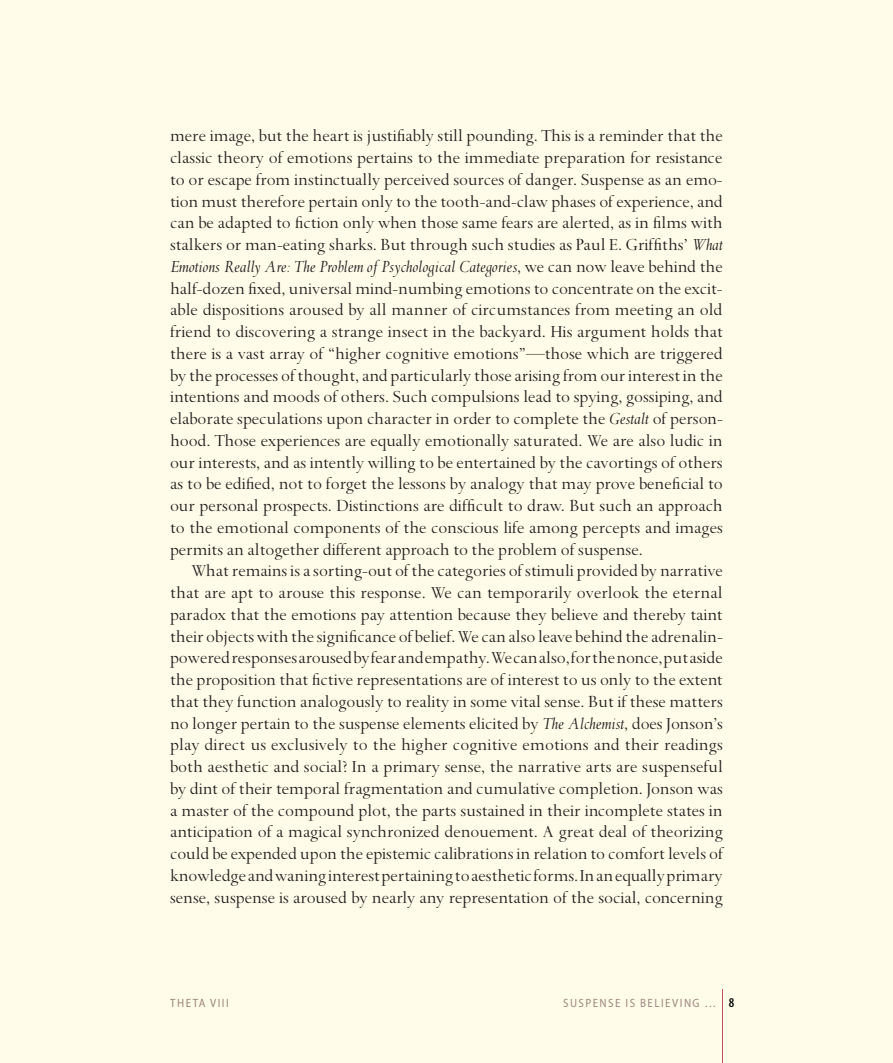
<style>
.page{position:relative;width:893px;height:1063px;background:#fffde9}
.page>*{position:absolute;margin:0;border:0;box-sizing:border-box;transform-origin:0 0}
.t1{font:18.75px/21.8px "Spectrum";letter-spacing:-.005em;color:#231f20;text-align:justify}
.t2{font:semi-condensed 12px "Myriad Pro";letter-spacing:.12em;color:#a18784}
.t3{font:semi-condensed 12px "Myriad Pro";letter-spacing:.12em;color:#a2867b}
.s1{font-style:italic}
.s2{font-weight:600;font-stretch:condensed;font-size:13.5px;color:#030505}
</style>
<div class="page">
<hr style="left:723px;top:990px;width:1px;height:73px;background:#c2505c">
<p class="t1" style="left:170px;top:125px;width:554px">mere image, but the heart is justifiably still pounding. This is a reminder that the classic theory of emotions pertains to the immediate preparation for resistance to or escape from instinctually perceived sources of danger. Suspense as an emo&shy;tion must therefore pertain only to the tooth-and-claw phases of experience, and can be adapted to fiction only when those same fears are alerted, as in films with stalkers or man-eating sharks. But through such studies as Paul E. Griffiths’ <span class="s1">What Emotions Really Are: The Problem of Psychological Categories</span>, we can now leave behind the half-dozen fixed, universal mind-numbing emotions to concentrate on the excit&shy;able dispositions aroused by all manner of circumstances from meeting an old friend to discovering a strange insect in the backyard. His argument holds that there is a vast array of “higher cognitive emotions”—those which are triggered by the processes of thought, and particularly those arising from our interest in the intentions and moods of others. Such compulsions lead to spying, gossiping, and elaborate speculations upon character in order to complete the <span class="s1">Gestalt</span> of person&shy;hood. Those experiences are equally emotionally saturated. We are also ludic in our interests, and as intently willing to be entertained by the cavortings of others as to be edified, not to forget the lessons by analogy that may prove beneficial to our personal prospects. Distinctions are difficult to draw. But such an approach to the emotional components of the conscious life among percepts and images permits an altogether different approach to the problem of suspense.</p>
<p class="t1" style="left:170px;top:560px;width:554px;text-indent:21px">What remains is a sorting-out of the categories of stimuli provided by narrative that are apt to arouse this response. We can temporarily overlook the eternal paradox that the emotions pay attention because they believe and thereby taint their objects with the significance of belief. We can also leave behind the adrenalin&shy;powered responses aroused by fear and empathy. We can also, for the nonce, put aside the proposition that fictive representations are of interest to us only to the extent that they function analogously to reality in some vital sense. But if these matters no longer pertain to the suspense elements elicited by <span class="s1">The Alchemist</span>, does Jonson’s play direct us exclusively to the higher cognitive emotions and their readings both aesthetic and social? In a primary sense, the narrative arts are suspenseful by dint of their temporal fragmentation and cumulative completion. Jonson was a master of the compound plot, the parts sustained in their incomplete states in anticipation of a magical synchronized denouement. A great deal of theorizing could be expended upon the epistemic calibrations in relation to comfort levels of knowledge and waning interest pertaining to aesthetic forms. In an equally primary sense, suspense is aroused by nearly any representation of the social, concerning</p>
<p class="t3" style="left:170px;top:996px;width:60px">THETA VIII</p>
<p class="t2" style="left:563px;top:996px;width:173px">SUSPENSE IS BELIEVING … <span class="s2">8</span></p>
</div>
